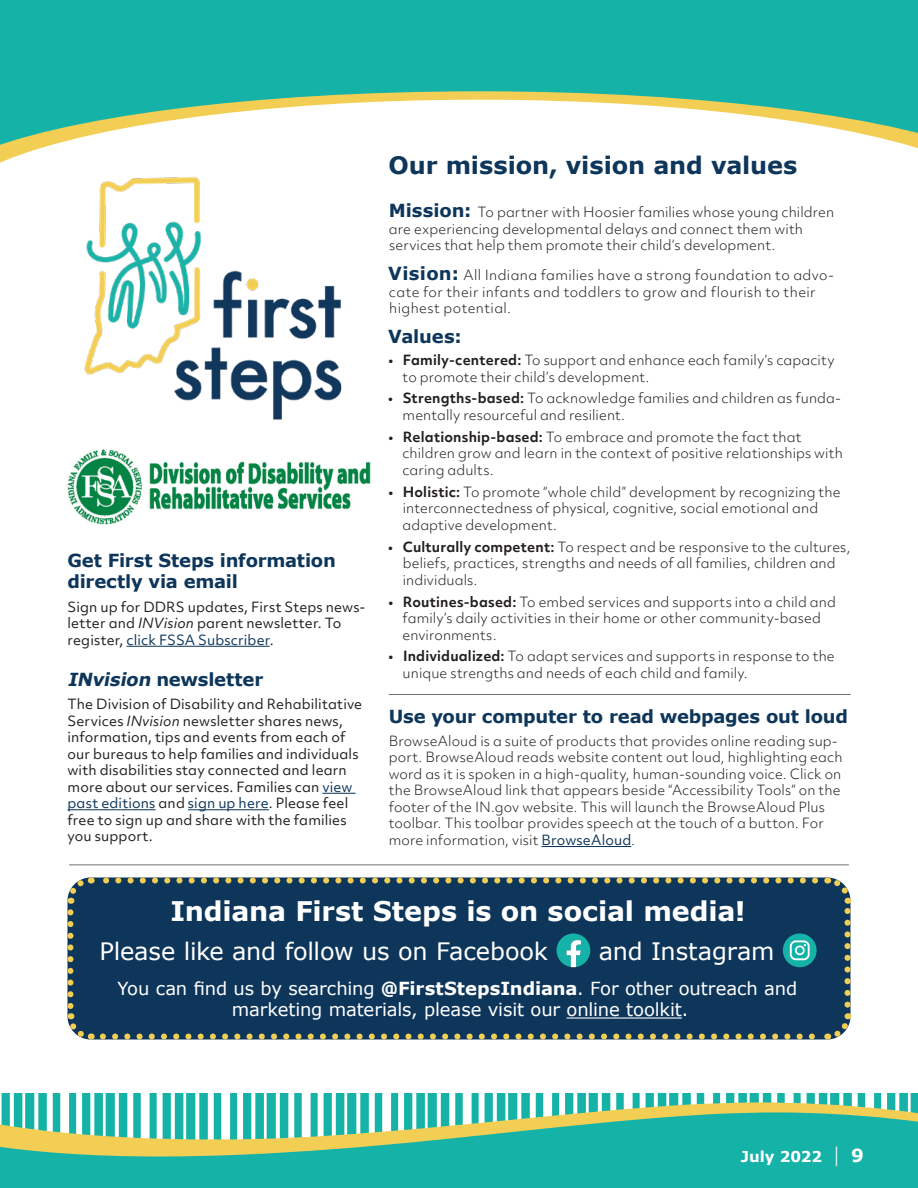
<style>
.page{position:relative;width:918px;height:1188px;background:#fff}
.page>*{position:absolute;margin:0;border:0;box-sizing:border-box;transform-origin:0 0}
.t1{font:700 27px "Verdana";letter-spacing:-.005em;color:#fff}
.t2{font:24px "Verdana";letter-spacing:-.01em;color:#fff}
.H1-v2{font:700 24px "Verdana";letter-spacing:-.005em;color:#0e365a}
.t3{font:18px/21.6px "Verdana";letter-spacing:-.01em;color:#fff;text-align:center}
.H1-v3{font:700 18px/21px "Verdana";letter-spacing:-.015em;color:#0e365a}
.t4{font:700 15px "Verdana";color:#fff}
.t5{font:300 13.5px/16.5px "Objektiv Mk 2";letter-spacing:.01em;color:#231f20}
.t6{font:13.5px/16.5px "Objektiv Mk 2";letter-spacing:.01em;color:#231f20}
.t7{font:300 13.5px/16.5px "Objektiv Mk 2";letter-spacing:.03em;color:#231f20}
.s1{font-style:italic}
.s2{color:#0e365a}
.s3{font-family:"Verdana";font-weight:700;font-size:18px;color:#0e365a}
.s4{font-weight:700}
.s5{font-weight:400;color:#0e365a}
.s6{font-family:"Objektiv Mk 2";font-weight:300;font-size:18px}
.s7{font-size:18px}
</style>
<div class="page">
<div style="left:0;top:1094px;width:918px;height:94px;background:#15b2a8"></div>
<svg style="left:0;top:0;width:918px;height:155px;fill:#15b2a8"></svg>
<svg style="left:0;top:1093px;width:918px;height:9px"></svg>
<svg style="left:0;top:1102px;width:918px;height:55px"></svg>
<hr style="left:69px;top:865px;width:780px;height:1px;background:#707073">
<img style="left:67px;top:449px;width:304px;height:76px">
<img style="left:84px;top:176px;width:258px;height:244px">
<hr style="left:389px;top:694px;width:461px;height:1px;background:#707073">
<hr style="left:127px;top:646px;width:143px;height:1px;background:#0e365a">
<hr style="left:322px;top:793px;width:34px;height:1px;background:#0e365a">
<hr style="left:68px;top:809px;width:88px;height:1px;background:#0e365a">
<hr style="left:188px;top:809px;width:81px;height:1px;background:#0e365a">
<hr style="left:542px;top:846px;width:89px;height:1px;background:#0e365a">
<div style="left:70px;top:880px;width:778px;height:156px;background:#0e365a;border-radius:20px"></div>
<hr style="left:567px;top:1018px;width:115px;height:1px;background:#fff">
<svg style="left:557px;top:933px;width:33px;height:34px"></svg>
<div style="left:783px;top:933px;width:34px;height:34px;background:#15b2a8;border-radius:50%"></div>
<svg style="left:790px;top:940px;width:20px;height:20px"></svg>
<svg style="left:103px;top:1034px;width:718px;height:6px"></svg>
<svg style="left:67px;top:912px;width:26px;height:128px"></svg>
<svg style="left:827px;top:1013px;width:25px;height:27px"></svg>
<svg style="left:825px;top:877px;width:27px;height:128px"></svg>
<svg style="left:67px;top:877px;width:748px;height:27px"></svg>
<p class="H1-v3" style="left:68px;top:550px;width:270px">Get First Steps information directly via email</p>
<p class="t6" style="left:68px;top:598px;width:300px">Sign up for DDRS updates, First Steps news&shy;letter and <span class="s1">INVision</span> parent newsletter. To register, <span class="s2">click FSSA Subscriber</span>.</p>
<p class="H1-v3" style="left:68px;top:668px;width:197px"><span class="s1">INvision</span> newsletter</p>
<p class="t6" style="left:68px;top:696px;width:296px">The Division of Disability and Rehabilitative Services <span class="s1">INvision</span> newsletter shares news, information, tips and events from each of our bureaus to help families and individuals with disabilities stay connected and learn more about our services. Families can <span class="s2">view past editions</span> and <span class="s2">sign up here</span>. Please feel free to sign up and share with the families you support.</p>
<h1 class="H1-v2" style="left:389px;top:148px;width:410px">Our mission, vision and values</h1>
<p class="t5" style="left:389px;top:204px;width:447px"><span class="s3">Mission:</span> To partner with Hoosier families whose young children are experiencing developmental delays and connect them with services that help them promote their child’s development.</p>
<p class="t7" style="left:388px;top:267px;width:447px"><span class="s3">Vision:</span> All Indiana families have a strong foundation to advo&shy;cate for their infants and toddlers to grow and flourish to their highest potential.</p>
<p class="H1-v3" style="left:388px;top:326px;width:75px">Values:</p>
<p class="t5" style="left:403px;top:352px;width:433px;text-indent:-14px"><span class="s4">• Family-centered:</span> To support and enhance each family’s capacity to promote their child’s development.</p>
<p class="t5" style="left:403px;top:390px;width:440px;text-indent:-14px"><span class="s4">• Strengths-based:</span> To acknowledge families and children as funda&shy;mentally resourceful and resilient.</p>
<p class="t5" style="left:402px;top:428px;width:442px;text-indent:-14px"><span class="s4">• Relationship-based:</span> To embrace and promote the fact that children grow and learn in the context of positive relationships with caring adults.</p>
<p class="t5" style="left:402px;top:483px;width:440px;text-indent:-14px"><span class="s4">• Holistic:</span> To promote “whole child” development by recognizing the interconnectedness of physical, cognitive, social emotional and adaptive development.</p>
<p class="t5" style="left:403px;top:538px;width:449px;text-indent:-14px"><span class="s4">• Culturally competent:</span> To respect and be responsive to the cultures, beliefs, practices, strengths and needs of all families, children and individuals.</p>
<p class="t5" style="left:402px;top:593px;width:435px;text-indent:-14px"><span class="s4">• Routines-based:</span> To embed services and supports into a child and family’s daily activities in their home or other community-based environments.</p>
<p class="t5" style="left:403px;top:648px;width:434px;text-indent:-14px"><span class="s4">• Individualized:</span> To adapt services and supports in response to the unique strengths and needs of each child and family.</p>
<p class="H1-v3" style="left:389px;top:705px;width:461px">Use your computer to read webpages out loud</p>
<p class="t5" style="left:389px;top:732px;width:455px">BrowseAloud is a suite of products that provides online reading sup&shy;port. BrowseAloud reads website content out loud, highlighting each word as it is spoken in a high-quality, human-sounding voice. Click on the BrowseAloud link that appears beside “Accessibility Tools” on the footer of the IN.gov website. This will launch the BrowseAloud Plus toolbar. This toolbar provides speech at the touch of a button. For more information, visit <span class="s5">BrowseAloud</span>.</p>
<h1 class="t1" style="left:171px;top:892px;width:577px">Indiana First Steps is on social media!</h1>
<p class="t2" style="left:100px;top:935px;width:450px">Please like and follow us on Facebook</p>
<p class="t2" style="left:599px;top:935px;width:177px">and Instagram</p>
<p class="t3" style="left:118px;top:977px;width:681px">You can find us by searching <span class="s4">@FirstStepsIndiana</span>. For other outreach and marketing materials, please visit our online toolkit.</p>
<p class="t4" style="left:741px;top:1146px;width:125px">July 2022 <span class="s6">|</span> <span class="s7">9</span></p>
</div>
